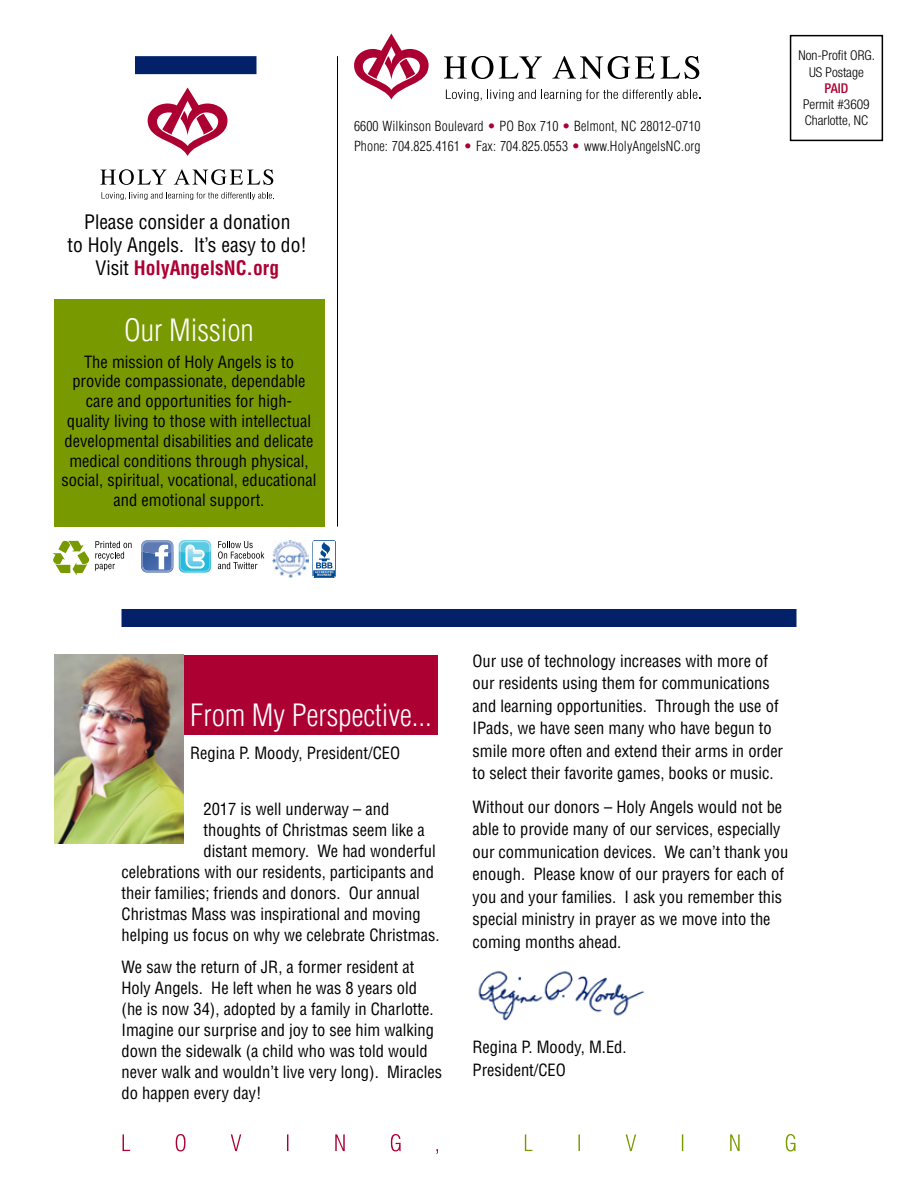
<style>
.page{position:relative;width:918px;height:1188px;background:#fff}
.page>*{position:absolute;margin:0;border:0;box-sizing:border-box;transform-origin:0 0}
.t1{font:300 condensed 30px "Helvetica LT Std";color:#fff}
.t2{font:condensed 19.5px/23.4px "Helvetica LT Std";color:#000;text-align:center}
.t3{font:condensed 16.5px/22.5px "Helvetica LT Std";color:#000}
.t4{font:300 condensed 13.65px/19.6px "Helvetica LT Std";letter-spacing:.01em;color:#000}
.t5{font:300 condensed 13.5px/16.2px "Helvetica Neue LT Std";color:#000;text-align:center}
.t6{font:500 condensed 13.5px "Helvetica Neue LT Std";color:#ac0033}
.s1{font-weight:700;color:#ac0033}
.s2{color:#ac0033}
</style>
<div class="page">
<div style="left:790px;top:35px;width:93px;height:106px;border:2px solid #000"></div>
<div style="left:54px;top:299px;width:270px;height:227px;background:#799900"></div>
<div style="left:122px;top:609px;width:675px;height:18px;background:#022169"></div>
<svg style="left:52px;top:540px;width:80px;height:35px"></svg>
<hr style="left:337px;top:56px;width:1px;height:471px;background:#000">
<img style="left:272px;top:541px;width:36px;height:36px">
<svg style="left:141px;top:540px;width:70px;height:33px"></svg>
<svg style="left:218px;top:541px;width:46px;height:28px"></svg>
<img style="left:478px;top:970px;width:166px;height:51px">
<svg style="left:102px;top:192px;width:172px;height:8px"></svg>
<svg style="left:100px;top:169px;width:67px;height:16px"></svg>
<svg style="left:174px;top:169px;width:99px;height:16px"></svg>
<svg style="left:148px;top:88px;width:80px;height:68px"></svg>
<svg style="left:313px;top:540px;width:23px;height:38px"></svg>
<div style="left:182px;top:655px;width:256px;height:80px;background:#ac0033"></div>
<img style="left:54px;top:655px;width:129px;height:189px">
<svg style="left:123px;top:1134px;width:315px;height:20px"></svg>
<svg style="left:525px;top:1134px;width:270px;height:17px"></svg>
<div style="left:135px;top:56px;width:121px;height:18px;background:#022169"></div>
<svg style="left:446px;top:90px;width:254px;height:11px"></svg>
<svg style="left:354px;top:34px;width:75px;height:66px"></svg>
<svg style="left:444px;top:56px;width:49px;height:23px"></svg>
<svg style="left:499px;top:56px;width:43px;height:23px"></svg>
<svg style="left:552px;top:56px;width:103px;height:23px"></svg>
<svg style="left:661px;top:56px;width:38px;height:23px"></svg>
<p class="t2" style="left:68px;top:210px;width:241px">Please consider a donation<br>to Holy Angels. It’s easy to do!<br>Visit <span class="s1">HolyAngelsNC.org</span></p>
<h1 class="t1" style="left:124px;top:311px;width:131px">Our Mission</h1>
<p class="t3" style="left:62px;top:352px;width:256px;line-height:19.8px;text-align:center">The mission of Holy Angels is to provide compassionate, dependable care and opportunities for high-<br>quality living to those with intellectual developmental disabilities and delicate medical conditions through physical, social, spiritual, vocational, educational and emotional support.</p>
<p class="t4" style="left:354px;top:116px;width:348px">6600 Wilkinson Boulevard <span class="s2">•</span> PO Box 710 <span class="s2">•</span> Belmont, NC 28012-0710<br>Phone: 704.825.4161 <span class="s2">•</span> Fax: 704.825.0553 <span class="s2">•</span> www.HolyAngelsNC.org</p>
<p class="t5" style="left:798px;top:47px;width:78px">Non-Profit ORG.<br>US Postage</p>
<p class="t6" style="left:825px;top:80px;width:25px">PAID</p>
<p class="t5" style="left:803px;top:96px;width:68px;text-align:left">Permit #3609<br>Charlotte, NC</p>
<h1 class="t1" style="left:190px;top:696px;width:243px">From My Perspective...</h1>
<p class="t3" style="left:190px;top:742px;width:212px">Regina P. Moody, President/CEO</p>
<p class="t3" style="left:203px;top:798px;width:187px">2017 is well underway – and</p>
<p class="t3" style="left:203px;top:819px;width:223px">thoughts of Christmas seem like a</p>
<p class="t3" style="left:203px;top:840px;width:234px">distant memory. We had wonderful</p>
<p class="t3" style="left:122px;top:861px;width:314px">celebrations with our residents, participants and</p>
<p class="t3" style="left:122px;top:882px;width:300px">their families; friends and donors. Our annual</p>
<p class="t3" style="left:122px;top:903px;width:301px">Christmas Mass was inspirational and moving</p>
<p class="t3" style="left:122px;top:924px;width:319px">helping us focus on why we celebrate Christmas.</p>
<p class="t3" style="left:122px;top:956px;width:322px;line-height:21px">We saw the return of JR, a former resident at Holy Angels. He left when he was 8 years old (he is now 34), adopted by a family in Charlotte.<br>Imagine our surprise and joy to see him walking down the sidewalk (a child who was told would never walk and wouldn’t live very long). Miracles do happen every day!</p>
<p class="t3" style="left:473px;top:649px;width:312px">Our use of technology increases with more of our residents using them for communications and learning opportunities. Through the use of IPads, we have seen many who have begun to smile more often and extend their arms in order to select their favorite games, books or music.</p>
<p class="t3" style="left:473px;top:795px;width:317px">Without our donors – Holy Angels would not be able to provide many of our services, especially our communication devices. We can’t thank you enough. Please know of our prayers for each of you and your families. I ask you remember this special ministry in prayer as we move into the coming months ahead.</p>
<p class="t3" style="left:473px;top:1036px;width:156px">Regina P. Moody, M.Ed.<br>President/CEO</p>
</div>
